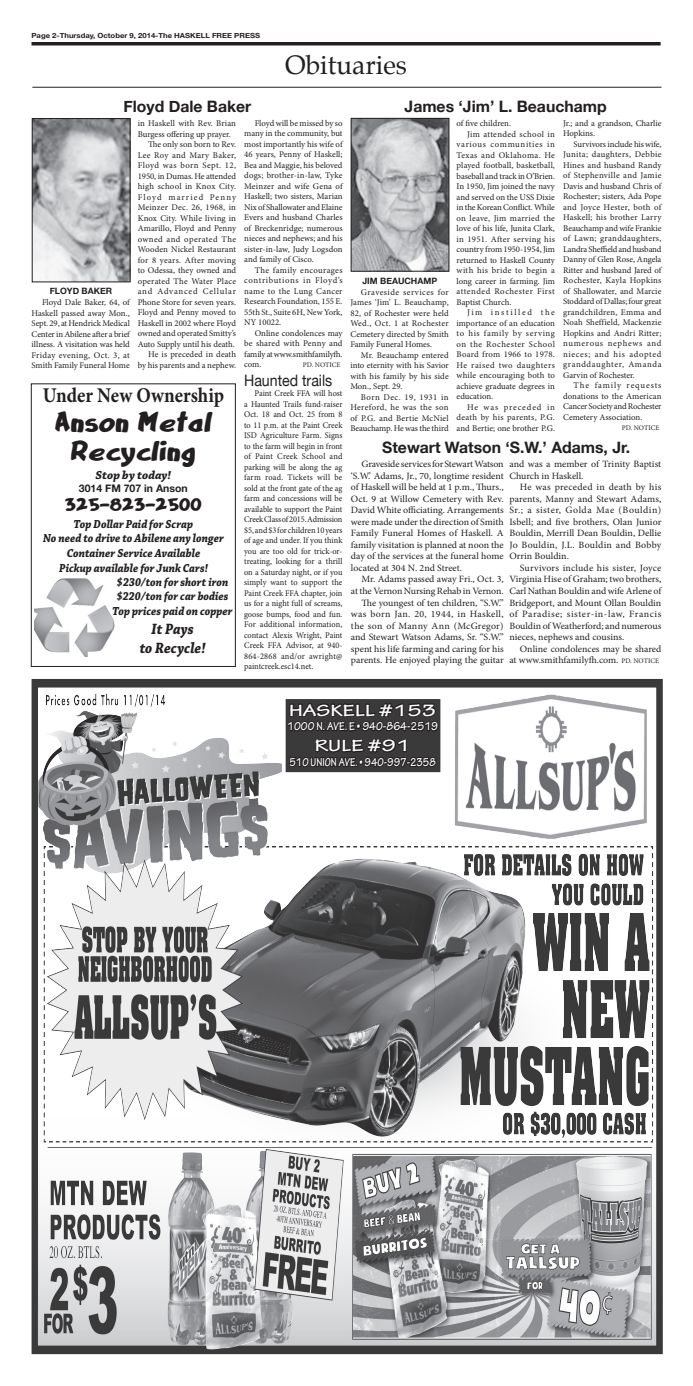
<style>
.page{position:relative;width:693px;height:1386px;background:#fff}
.page>*{position:absolute;margin:0;border:0;box-sizing:border-box;transform-origin:0 0}
.t1{font:26.25px "Palatino";color:#231f20}
.t2{font:700 24.5px/29.4px "Purvenia";color:#231f20;text-align:center;scale:.9 1}
.t3{font:700 21px "Minion Pro";color:#231f20;scale:.9 1}
.t4{font:700 17.5px "Tekton Pro";color:#fffdfd;scale:1.25 1}
.Body_text{font:700 15.75px "Helvetica Neue";color:#231f20}
.t5{font:italic 700 15.75px/18.9px "Chaparral Pro";color:#231f20;text-align:center;scale:.9 1}
.t6{font:15.75px "Helvetica Neue";color:#231f20;scale:.9 1}
.t7{font:700 15.75px "Purvenia";color:#231f20}
.t8{font:italic 700 12.25px "Chaparral Pro";color:#231f20;scale:.9 1}
.t9{font:700 12.25px "Tekton Pro";color:#fffdfd;scale:.8 1}
.t10{font:700 12.25px "Tekton Pro";color:#fffdfd;scale:.85 1}
.t11{font:italic 700 12.25px "Chaparral Pro";color:#231f20}
.t12{font:700 10.5px "Helvetica Neue";color:#231f20}
.Body_text-2{font:9.62px/11.5px "Minion Pro";color:#231f20;text-align:justify}
.Body_text-3{font:8.75px/10.5px "Minion Pro";color:#231f20;text-align:justify}
.Body_text-4{font:8.75px/10.5px "Minion Pro";color:#231f20;text-align:justify;scale:.95 1}
.t13{font:700 8.75px "Helvetica Neue";color:#231f20}
.t14{font:700 7px "Helvetica Neue";color:#231f20;scale:1.1 1}
.Body_text-5{font:7px "Minion Pro";letter-spacing:-.005em;color:#231f20}
.s1{font-size:7px}
</style>
<div class="page">
<img style="left:31px;top:679px;width:632px;height:676px">
<svg style="left:286px;top:702px;width:154px;height:106px"></svg>
<svg style="left:32px;top:42px;width:629px;height:4px;background:#3e3a3b"></svg>
<hr style="left:32px;top:87px;width:630px;height:1px;background:#231f20">
<img style="left:353px;top:120px;width:94px;height:150px">
<div style="left:351px;top:118px;width:98px;height:154px;border:1px solid #231f20"></div>
<img style="left:34px;top:120px;width:95px;height:160px">
<div style="left:32px;top:118px;width:99px;height:164px;border:1px solid #231f20"></div>
<img style="left:34px;top:578px;width:81px;height:79px">
<div style="left:31px;top:383px;width:205px;height:284px;border:1px solid #231f20"></div>
<div style="left:108px;top:564px;width:10px;height:29px;background:#fff"></div>
<p class="t14" style="left:32px;top:30px;width:209px">Page 2‑Thursday, October 9, 2014‑The HASKELL FREE PRESS</p>
<p class="Body_text" style="left:124px;top:95px;width:129px">Floyd Dale Baker</p>
<p class="t1" style="left:285px;top:43px;width:124px">Obituaries</p>
<p class="Body_text" style="left:405px;top:95px;width:204px">James ‘Jim’ L. Beauchamp</p>
<p class="Body_text-3" style="left:563px;top:118px;width:100px">Jr.; and a grandson, Charlie<br>Hopkins.</p>
<p class="Body_text-3" style="left:563px;top:139px;width:100px;text-indent:10px">Survivors include his wife, Junita; daughters, Debbie Hines and husband Randy of Stephenville and Jamie Davis and husband Chris of Rochester; sisters, Ada Pope and Joyce Hester, both of Haskell; his brother Larry Beauchamp and wife Frankie of Lawn; granddaughters, Landra Sheffield and husband Danny of Glen Rose, Angela Ritter and husband Jared of Rochester, Kayla Hopkins of Shallowater, and Marcie Stoddard of Dallas; four great grandchildren, Emma and Noah Sheffield, Mackenzie Hopkins and Andri Ritter; numerous nephews and nieces; and his adopted granddaughter, Amanda Garvin of Rochester.</p>
<p class="Body_text-3" style="left:563px;top:380px;width:100px;text-indent:10px">The family requests donations to the American Cancer Society and Rochester Cemetery Association.</p>
<p class="Body_text-5" style="left:622px;top:423px;width:39px">PD. NOTICE</p>
<p class="Body_text-3" style="left:244px;top:118px;width:100px;text-indent:10px">Floyd will be missed by so many in the community, but most importantly his wife of 46 years, Penny of Haskell; Bea and Maggie, his beloved dogs; brother-in-law, Tyke Meinzer and wife Gena of Haskell; two sisters, Marian Nix of Shallowater and Elaine Evers and husband Charles of Breckenridge; numerous nieces and nephews; and his sister-in-law, Judy Logsdon and family of Cisco.</p>
<p class="Body_text-3" style="left:244px;top:265px;width:100px;text-indent:10px">The family encourages contributions in Floyd’s name to the Lung Cancer Research Foundation, 155 E.<br>55th St., Suite 6H, New York, NY 10022.</p>
<p class="Body_text-3" style="left:244px;top:328px;width:100px;text-indent:10px">Online condolences may be shared with Penny and family at www.smithfamilyfh. com.</p>
<p class="Body_text-3" style="left:457px;top:118px;width:56px">of five children.</p>
<p class="Body_text-3" style="left:457px;top:129px;width:100px;text-indent:10px">Jim attended school in various communities in Texas and Oklahoma. He played football, basketball, baseball and track in O’Brien.<br>In 1950, Jim joined the navy and served on the USS Dixie in the Korean Conflict. While on leave, Jim married the love of his life, Junita Clark, in 1951. After serving his country from 1950-1954, Jim returned to Haskell County with his bride to begin a long career in farming. Jim attended Rochester First Baptist Church.</p>
<p class="Body_text-3" style="left:457px;top:307px;width:100px;text-indent:10px">Jim instilled the importance of an education to his family by serving on the Rochester School Board from 1966 to 1978.<br>He raised two daughters while encouraging both to achieve graduate degrees in education.</p>
<p class="Body_text-3" style="left:457px;top:402px;width:100px;text-indent:10px">He was preceded in death by his parents, P.G. and Bertie; one brother P.G.</p>
<p class="Body_text-3" style="left:138px;top:118px;width:100px">in Haskell with Rev. Brian<br>Burgess offering up prayer.</p>
<p class="Body_text-3" style="left:138px;top:139px;width:100px;text-indent:10px">The only son born to Rev.<br>Lee Roy and Mary Baker, Floyd was born Sept. 12, 1950, in Dumas. He attended high school in Knox City.<br>Floyd married Penny Meinzer Dec. 26, 1968, in Knox City. While living in Amarillo, Floyd and Penny owned and operated The Wooden Nickel Restaurant for 8 years. After moving to Odessa, they owned and operated The Water Place and Advanced Cellular Phone Store for seven years.<br>Floyd and Penny moved to Haskell in 2002 where Floyd owned and operated Smitty’s Auto Supply until his death.</p>
<p class="Body_text-3" style="left:138px;top:349px;width:100px;text-align:right">He is preceded in death<br>by his parents and a nephew.</p>
<p class="t13" style="left:362px;top:274px;width:76px">JIM BEAUCHAMP</p>
<p class="t13" style="left:50px;top:284px;width:64px">FLOYD BAKER</p>
<p class="Body_text-3" style="left:350px;top:287px;width:100px;text-indent:10px">Graveside services for James ‘Jim’ L. Beauchamp, 82, of Rochester were held Wed., Oct. 1 at Rochester Cemetery directed by Smith Family Funeral Homes.</p>
<p class="Body_text-3" style="left:350px;top:350px;width:100px;text-indent:10px">Mr. Beauchamp entered into eternity with his Savior with his family by his side Mon., Sept. 29.</p>
<p class="Body_text-3" style="left:350px;top:392px;width:100px;text-indent:10px">Born Dec. 19, 1931 in Hereford, he was the son of P.G. and Bertie McNiel Beauchamp. He was the third</p>
<p class="Body_text-3" style="left:32px;top:297px;width:100px;text-indent:10px">Floyd Dale Baker, 64, of Haskell passed away Mon., Sept. 29, at Hendrick Medical Center in Abilene after a brief illness. A visitation was held Friday evening, Oct. 3, at Smith Family Funeral Home</p>
<p class="Body_text-5" style="left:303px;top:360px;width:39px">PD. NOTICE</p>
<p class="t6" style="left:244px;top:369px;width:100px">Haunted trails</p>
<p class="Body_text-4" style="left:244px;top:388px;width:105px;text-indent:10px">Paint Creek FFA will host a Haunted Trails fund-raiser Oct. 18 and Oct. 25 from 8 to 11 p.m. at the Paint Creek ISD Agriculture Farm. Signs to the farm will begin in front of Paint Creek School and parking will be along the ag farm road. Tickets will be sold at the front gate of the ag farm and concessions will be available to support the Paint Creek Class of 2015. Admission $5, and $3 for children 10 years of age and under. If you think you are too old for trick-or&shy;treating, looking for a thrill on a Saturday night, or if you simply want to support the Paint Creek FFA chapter, join us for a night full of screams, goose bumps, food and fun.<br>For additional information, contact Alexis Wright, Paint Creek FFA Advisor, at 940- 864-2868 and/or awright@ paintcreek.esc14.net.</p>
<p class="t3" style="left:43px;top:381px;width:203px">Under New Ownership</p>
<p class="t2" style="left:55px;top:406px;width:177px">Anson Metal<br>Recycling</p>
<p class="t11" style="left:95px;top:468px;width:77px">Stop by today!</p>
<p class="t12" style="left:79px;top:480px;width:110px">3014 FM 707 in Anson</p>
<p class="t7" style="left:65px;top:492px;width:138px">325-823-2500</p>
<p class="t8" style="left:74px;top:517px;width:134px">Top Dollar Paid for Scrap</p>
<p class="t8" style="left:43px;top:531px;width:202px">No need to drive to Abilene any longer</p>
<p class="t8" style="left:67px;top:546px;width:150px">Container Service Available</p>
<p class="t8" style="left:59px;top:561px;width:167px">Pickup available for Junk Cars!</p>
<p class="t8" style="left:117px;top:575px;width:125px">$230/ton for short iron</p>
<p class="t8" style="left:117px;top:589px;width:126px">$220/ton for car bodies</p>
<p class="t8" style="left:113px;top:604px;width:135px">Top prices paid on copper</p>
<p class="t5" style="left:140px;top:620px;width:75px">It Pays<br>to Recycle!</p>
<p class="Body_text" style="left:382px;top:435px;width:249px">Stewart Watson ‘S.W.’ Adams, Jr.</p>
<p class="Body_text-2" style="left:351px;top:458px;width:154px;text-indent:10px">Graveside services for Stewart Watson ‘S.W.’ Adams, Jr., 70, longtime resident of Haskell will be held at 1 p.m., Thurs., Oct. 9 at Willow Cemetery with Rev.<br>David White officiating. Arrangements were made under the direction of Smith Family Funeral Homes of Haskell. A family visitation is planned at noon the day of the services at the funeral home located at 304 N. 2nd Street.</p>
<p class="Body_text-2" style="left:351px;top:574px;width:154px;text-align:right">Mr. Adams passed away Fri., Oct. 3,<br>at the Vernon Nursing Rehab in Vernon.</p>
<p class="Body_text-2" style="left:351px;top:597px;width:154px;text-indent:10px">The youngest of ten children, “S.W.” was born Jan. 20, 1944, in Haskell, the son of Manny Ann (McGregor) and Stewart Watson Adams, Sr. “S.W.” spent his life farming and caring for his parents. He enjoyed playing the guitar</p>
<p class="Body_text-2" style="left:509px;top:458px;width:153px">and was a member of Trinity Baptist<br>Church in Haskell.</p>
<p class="Body_text-2" style="left:509px;top:481px;width:154px;text-indent:10px">He was preceded in death by his parents, Manny and Stewart Adams, Sr.; a sister, Golda Mae (Bouldin)<br>Isbell; and five brothers, Olan Junior Bouldin, Merrill Dean Bouldin, Dellie Jo Bouldin, J.L. Bouldin and Bobby Orrin Bouldin.</p>
<p class="Body_text-2" style="left:509px;top:562px;width:154px;text-indent:10px">Survivors include his sister, Joyce Virginia Hise of Graham; two brothers, Carl Nathan Bouldin and wife Arlene of Bridgeport, and Mount Ollan Bouldin of Paradise; sister-in-law, Francis Bouldin of Weatherford; and numerous nieces, nephews and cousins.</p>
<p class="Body_text-2" style="left:509px;top:643px;width:153px;text-align:right">Online condolences may be shared<br>at www.smithfamilyfh.com. <span class="s1">PD. NOTICE</span></p>
<p class="t4" style="left:289px;top:700px;width:119px">HASKELL #153</p>
<p class="t10" style="left:287px;top:719px;width:179px">1000 N. AVE. E • 940-864-2519</p>
<p class="t4" style="left:315px;top:736px;width:78px">RULE #91</p>
<p class="t9" style="left:289px;top:755px;width:184px">510 UNION AVE. • 940-997-2358</p>
</div>
